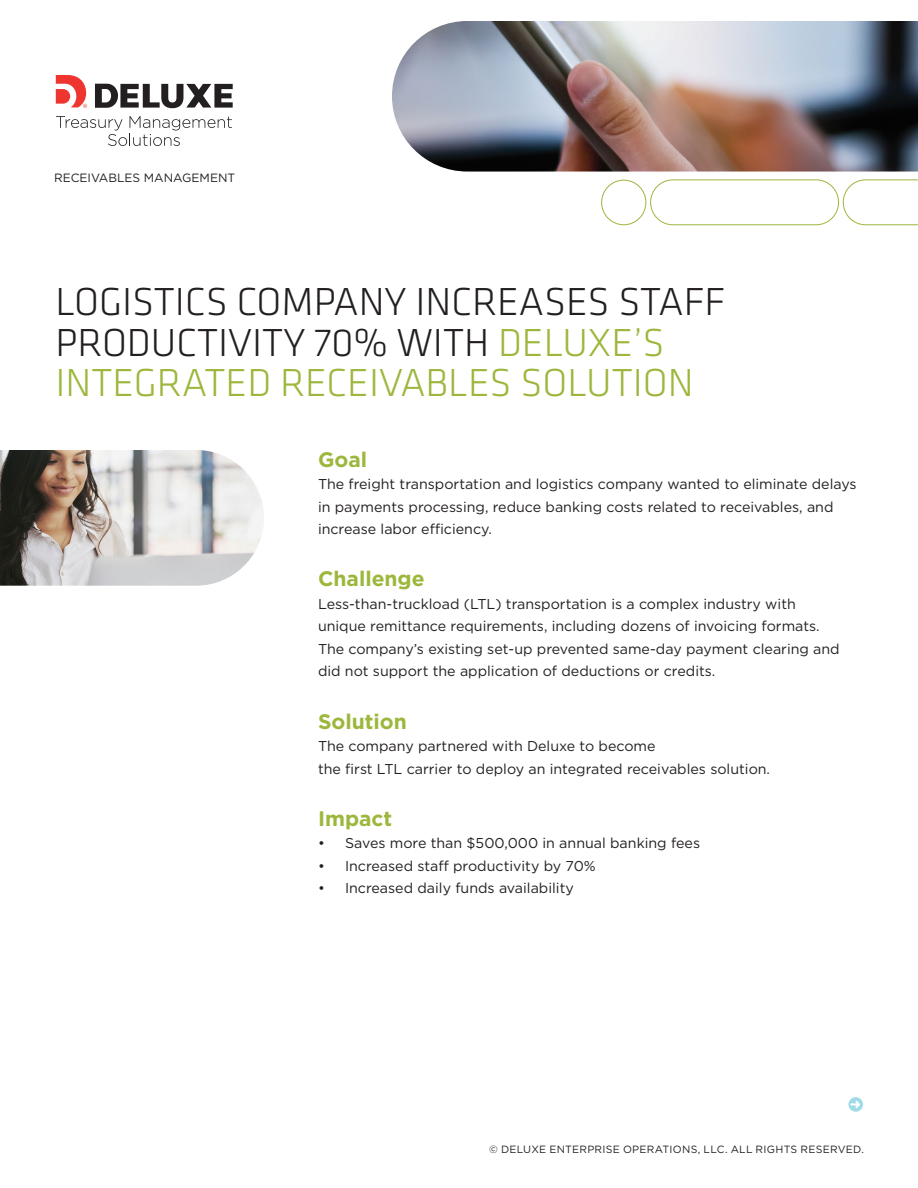
<style>
.page{position:relative;width:918px;height:1188px;background:#fff}
.page>*{position:absolute;margin:0;border:0;box-sizing:border-box;transform-origin:0 0}
.t1{font:300 40.5px/40.5px "Klavika";color:#231f20}
.t2{font:700 21px "Gotham";color:#9cb73c}
.t3{font:14.25px/22.5px "Gotham";color:#231f20}
.t4{font:12px "Gotham";color:#231f20}
.t5{font:10.5px "Gotham";letter-spacing:.025em;color:#231f20}
.s1{color:#9cb73c}
</style>
<div class="page">
<svg style="left:848px;top:1097px;width:15px;height:15px"></svg>
<svg style="left:95px;top:84px;width:138px;height:24px"></svg>
<svg style="left:56px;top:75px;width:31px;height:33px"></svg>
<svg style="left:56px;top:116px;width:176px;height:30px"></svg>
<img style="left:392px;top:21px;width:526px;height:151px">
<svg style="left:601px;top:179px;width:317px;height:47px"></svg>
<img style="left:0;top:450px;width:263px;height:136px">
<p class="t4" style="left:54px;top:170px;width:183px">RECEIVABLES MANAGEMENT</p>
<h1 class="t1" style="left:56px;top:281px;width:671px">LOGISTICS COMPANY INCREASES STAFF<br>PRODUCTIVITY 70% WITH <span class="s1">DELUXE’S<br>INTEGRATED RECEIVABLES SOLUTION</span></h1>
<h2 class="t2" style="left:318px;top:445px;width:51px">Goal</h2>
<p class="t3" style="left:318px;top:473px;width:540px">The freight transportation and logistics company wanted to eliminate delays in payments processing, reduce banking costs related to receivables, and increase labor efficiency.</p>
<h2 class="t2" style="left:318px;top:565px;width:108px">Challenge</h2>
<p class="t3" style="left:318px;top:592px;width:523px">Less-than-truckload (LTL) transportation is a complex industry with unique remittance requirements, including dozens of invoicing formats.<br>The company’s existing set-up prevented same-day payment clearing and did not support the application of deductions or credits.</p>
<h2 class="t2" style="left:318px;top:707px;width:90px">Solution</h2>
<p class="t3" style="left:318px;top:734px;width:454px">The company partnered with Deluxe to become<br>the first LTL carrier to deploy an integrated receivables solution.</p>
<h2 class="t2" style="left:318px;top:804px;width:76px">Impact</h2>
<p class="t3" style="left:318px;top:832px;width:384px">• Saves more than $500,000 in annual banking fees</p>
<p class="t3" style="left:318px;top:854px;width:279px">• Increased staff productivity by 70%</p>
<p class="t3" style="left:318px;top:877px;width:257px">• Increased daily funds availability</p>
<p class="t5" style="left:489px;top:1142px;width:376px">© DELUXE ENTERPRISE OPERATIONS, LLC. ALL RIGHTS RESERVED.</p>
</div>
